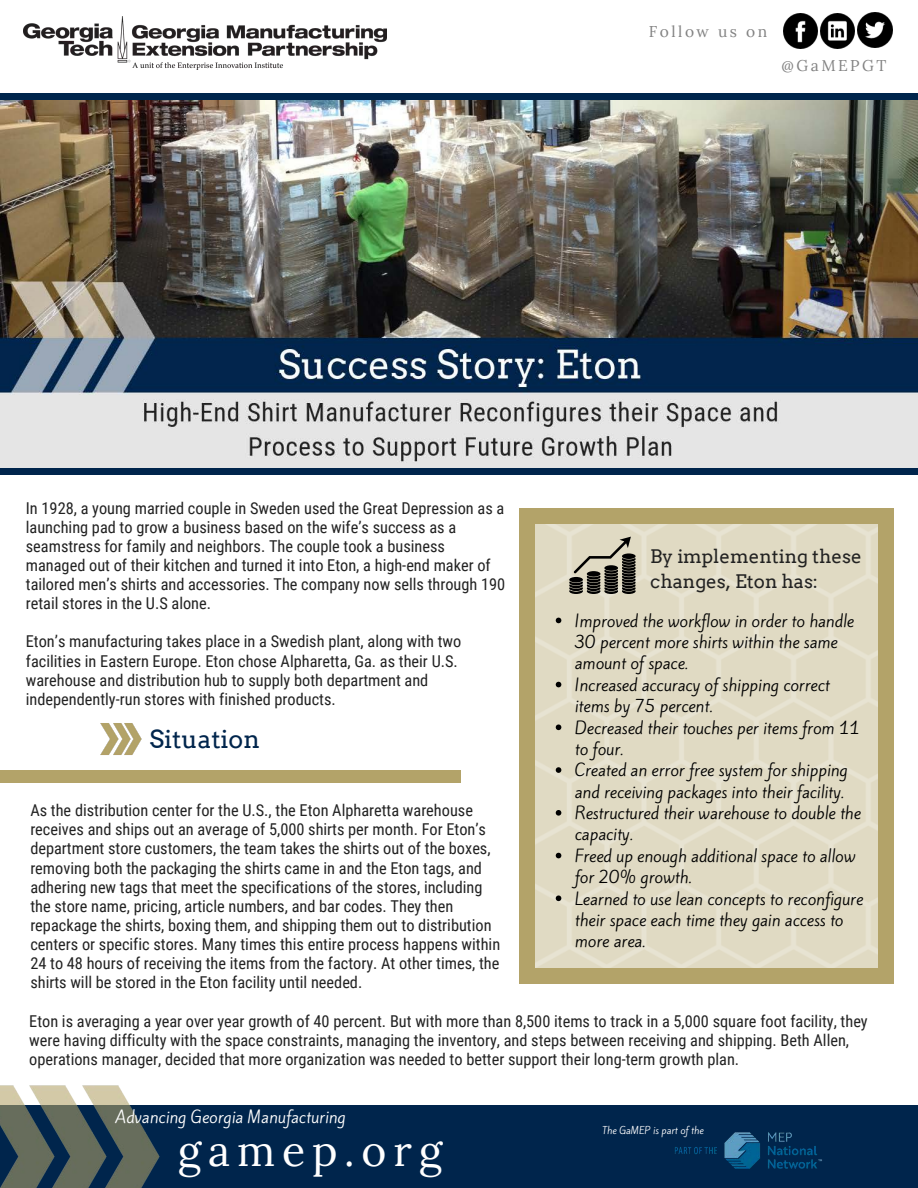
<style>
.page{position:relative;width:918px;height:1188px;background:#fff}
.page>*{position:absolute;margin:0;border:0;box-sizing:border-box;transform-origin:0 0}
.t1{font:42.75px "Lora";letter-spacing:.16em;color:#fff}
.t2{font:24.9px "Arvo";color:#00254c}
.t3{font:18.6px/25.8px "Arvo";color:#222}
.t4{font:16.35px/19.2px "Roboto Condensed";color:#222}
.t5{font:15.6px/21.3px "Kite One";color:#000}
.t6{font:15.6px "Kite One";color:#fff}
.t7{font:15.6px "Lora";letter-spacing:.16em;color:#828282}
.t8{font:9.3px "Kite One";color:#fff}
</style>
<div class="page">
<div style="left:0;top:1106px;width:918px;height:82px;background:#00254c"></div>
<img style="left:0;top:1085px;width:8px;height:103px">
<img style="left:8px;top:1085px;width:53px;height:103px">
<img style="left:61px;top:1085px;width:109px;height:103px">
<img style="left:820px;top:14px;width:35px;height:34px">
<img style="left:783px;top:14px;width:35px;height:34px">
<img style="left:24px;top:16px;width:363px;height:54px">
<img style="left:857px;top:12px;width:35px;height:35px">
<div style="left:0;top:93px;width:918px;height:7px;background:#00254c"></div>
<img style="left:535px;top:524px;width:343px;height:444px">
<div style="left:878px;top:968px;width:16px;height:16px;background:#b3a369"></div>
<div style="left:519px;top:523px;width:16px;height:446px;background:#b3a369"></div>
<div style="left:519px;top:968px;width:16px;height:16px;background:#b3a369"></div>
<div style="left:878px;top:523px;width:16px;height:446px;background:#b3a369"></div>
<div style="left:534px;top:968px;width:345px;height:16px;background:#b3a369"></div>
<div style="left:878px;top:508px;width:16px;height:16px;background:#b3a369"></div>
<div style="left:519px;top:508px;width:16px;height:16px;background:#b3a369"></div>
<div style="left:534px;top:508px;width:345px;height:16px;background:#b3a369"></div>
<svg style="left:556px;top:618px;width:5px;height:5px"></svg>
<svg style="left:556px;top:682px;width:5px;height:5px"></svg>
<svg style="left:556px;top:725px;width:5px;height:5px"></svg>
<svg style="left:556px;top:767px;width:5px;height:6px"></svg>
<svg style="left:556px;top:810px;width:5px;height:6px"></svg>
<svg style="left:556px;top:853px;width:5px;height:5px"></svg>
<svg style="left:556px;top:896px;width:5px;height:5px"></svg>
<img style="left:675px;top:1132px;width:147px;height:37px">
<div style="left:0;top:468px;width:918px;height:7px;background:#00254c"></div>
<svg style="left:569px;top:537px;width:67px;height:57px;background:#8e8b7c"></svg>
<img style="left:100px;top:723px;width:42px;height:32px">
<img style="left:108px;top:723px;width:25px;height:32px">
<div style="left:0;top:771px;width:461px;height:12px;background:#b3a369"></div>
<img style="left:0;top:100px;width:918px;height:368px">
<p class="t7" style="left:649px;top:21px;width:120px">Follow us on</p>
<p class="t7" style="left:782px;top:55px;width:106px">@GaMEPGT</p>
<p class="t4" style="left:26px;top:497px;width:481px">In 1928, a young married couple in Sweden used the Great Depression as a launching pad to grow a business based on the wife’s success as a seamstress for family and neighbors. The couple took a business managed out of their kitchen and turned it into Eton, a high-end maker of tailored men’s shirts and accessories. The company now sells through 190 retail stores in the U.S alone.</p>
<p class="t4" style="left:26px;top:631px;width:437px">Eton’s manufacturing takes place in a Swedish plant, along with two facilities in Eastern Europe. Eton chose Alpharetta, Ga. as their U.S. warehouse and distribution hub to supply both department and independently-run stores with finished products.</p>
<h2 class="t2" style="left:149px;top:724px;width:112px">Situation</h2>
<p class="t3" style="left:650px;top:543px;width:213px">By implementing these changes, Eton has:</p>
<p class="t5" style="left:575px;top:610px;width:290px">Improved the workflow in order to handle<br>30 percent more shirts within the same amount of space.<br>Increased accuracy of shipping correct items by 75 percent.<br>Decreased their touches per items from 11 to four.<br>Created an error free system for shipping and receiving packages into their facility.<br>Restructured their warehouse to double the capacity.<br>Freed up enough additional space to allow for 20% growth.<br>Learned to use lean concepts to reconfigure their space each time they gain access to more area.</p>
<p class="t4" style="left:30px;top:800px;width:471px">As the distribution center for the U.S., the Eton Alpharetta warehouse receives and ships out an average of 5,000 shirts per month. For Eton’s department store customers, the team takes the shirts out of the boxes, removing both the packaging the shirts came in and the Eton tags, and adhering new tags that meet the specifications of the stores, including the store name, pricing, article numbers, and bar codes. They then repackage the shirts, boxing them, and shipping them out to distribution centers or specific stores. Many times this entire process happens within 24 to 48 hours of receiving the items from the factory. At other times, the shirts will be stored in the Eton facility until needed.</p>
<p class="t4" style="left:29px;top:1010px;width:840px">Eton is averaging a year over year growth of 40 percent. But with more than 8,500 items to track in a 5,000 square foot facility, they were having difficulty with the space constraints, managing the inventory, and steps between receiving and shipping. Beth Allen, operations manager, decided that more organization was needed to better support their long-term growth plan.</p>
<p class="t6" style="left:116px;top:1106px;width:232px">Advancing Georgia Manufacturing</p>
<h1 class="t1" style="left:178px;top:1122px;width:266px">gamep.org</h1>
<p class="t8" style="left:602px;top:1124px;width:103px">The GaMEP is part of the</p>
</div>
